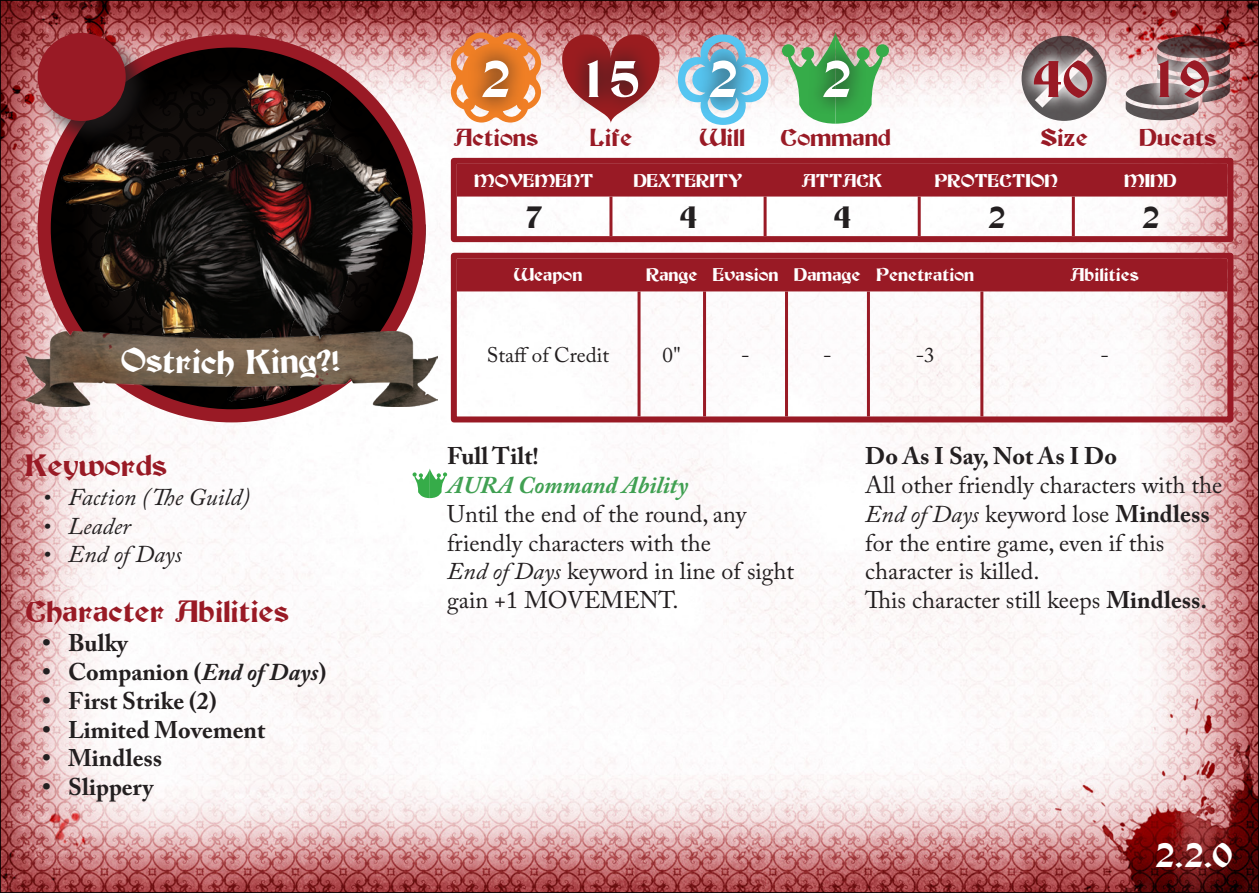
<style>
.page{position:relative;width:1259px;height:893px;background:#fff}
.page>*{position:absolute;margin:0;border:0;box-sizing:border-box;transform-origin:0 0}
.White_Points{font:51px "Buckingham";color:#fff}
.Red_Points{font:51px "Buckingham";color:#991a25}
.Character_Title{font:33.6px "Buckingham";color:#fff}
.Subsection_Headings{font:30px "Buckingham";color:#991a25}
.Stat_Numbers{font:30px "Buckingham";color:#231f20}
.Bold_Headings{font:24px/28.8px "Adobe Caslon Pro";color:#231f20}
.Bold_Headings-2{font:700 24px "Adobe Caslon Pro";color:#231f20}
.t1{font:italic 24px "Adobe Caslon Pro";color:#231f20}
.t2{font:24px "Buckingham";color:#991a25}
.Weapon_Text{font:21px "Adobe Caslon Pro";color:#231f20}
.Subsection_Headings-2{font:18px "Buckingham";color:#fff}
.s1{font-style:italic}
.s2{font-weight:700;font-style:italic;color:#40a052}
.s3{font-weight:700}
</style>
<div class="page">
<div style="left:0;top:0;width:1259px;height:893px;background:#231f20;opacity:.75"></div>
<svg style="left:47px;top:44px;width:369px;height:369px;background:#49322f"></svg>
<h2 class="Character_Title" style="left:201px;top:341px;width:36px">ch</h2>
<p class="Subsection_Headings" style="left:26px;top:446px;width:143px">Keywords</p>
<p class="t1" style="left:43px;top:482px;width:209px">• Faction (The Guild)</p>
<p class="t1" style="left:43px;top:511px;width:90px">• Leader</p>
<p class="t1" style="left:43px;top:540px;width:141px">• End of Days</p>
<p class="Subsection_Headings" style="left:26px;top:593px;width:265px">Character Abilities</p>
<p class="Bold_Headings-2" style="left:43px;top:629px;width:87px">• Bulky</p>
<p class="Bold_Headings-2" style="left:43px;top:658px;width:285px">• Companion (<span class="s1">End of Days</span>)</p>
<p class="Bold_Headings-2" style="left:43px;top:686px;width:176px">• First Strike (2)</p>
<p class="Bold_Headings-2" style="left:43px;top:715px;width:224px">• Limited Movement</p>
<p class="Bold_Headings-2" style="left:43px;top:744px;width:121px">• Mindless</p>
<p class="Bold_Headings-2" style="left:43px;top:773px;width:112px">• Slippery</p>
<p class="White_Points" style="left:479px;top:47px;width:33px">2</p>
<p class="White_Points" style="left:577px;top:47px;width:64px">15</p>
<p class="White_Points" style="left:707px;top:47px;width:33px">2</p>
<p class="White_Points" style="left:820px;top:47px;width:33px">2</p>
<p class="Red_Points" style="left:1031px;top:47px;width:64px">40</p>
<p class="Red_Points" style="left:1148px;top:47px;width:64px">19</p>
<p class="t2" style="left:454px;top:123px;width:86px">Actions</p>
<p class="t2" style="left:590px;top:123px;width:44px">Life</p>
<p class="t2" style="left:699px;top:123px;width:47px">Will</p>
<p class="t2" style="left:780px;top:123px;width:112px">Command</p>
<p class="t2" style="left:1040px;top:123px;width:49px">Size</p>
<p class="t2" style="left:1139px;top:123px;width:78px">Ducats</p>
<p class="Subsection_Headings-2" style="left:474px;top:169px;width:121px">MOVEMENT</p>
<p class="Subsection_Headings-2" style="left:634px;top:169px;width:110px">DEXTERITY</p>
<p class="Subsection_Headings-2" style="left:802px;top:169px;width:82px">ATTACK</p>
<p class="Subsection_Headings-2" style="left:934px;top:169px;width:124px">PROTECTION</p>
<p class="Subsection_Headings-2" style="left:1124px;top:169px;width:54px">MIND</p>
<p class="Stat_Numbers" style="left:525px;top:199px;width:20px">7</p>
<p class="Stat_Numbers" style="left:679px;top:199px;width:20px">4</p>
<p class="Stat_Numbers" style="left:833px;top:199px;width:20px">4</p>
<p class="Stat_Numbers" style="left:987px;top:199px;width:20px">2</p>
<p class="Stat_Numbers" style="left:1141px;top:199px;width:20px">2</p>
<p class="Subsection_Headings-2" style="left:514px;top:264px;width:70px">Weapon</p>
<p class="Subsection_Headings-2" style="left:646px;top:264px;width:53px">Range</p>
<p class="Subsection_Headings-2" style="left:713px;top:264px;width:67px">Evasion</p>
<p class="Subsection_Headings-2" style="left:794px;top:264px;width:68px">Damage</p>
<p class="Subsection_Headings-2" style="left:876px;top:264px;width:99px">Penetration</p>
<p class="Subsection_Headings-2" style="left:1070px;top:264px;width:70px">Abilities</p>
<p class="Weapon_Text" style="left:487px;top:342px;width:124px">Staff of Credit</p>
<p class="Weapon_Text" style="left:662px;top:342px;width:20px">0"</p>
<p class="Weapon_Text" style="left:741px;top:342px;width:10px">-</p>
<p class="Weapon_Text" style="left:823px;top:342px;width:10px">-</p>
<p class="Weapon_Text" style="left:915px;top:342px;width:20px">-3</p>
<p class="Weapon_Text" style="left:1100px;top:342px;width:10px">-</p>
<p class="Bold_Headings-2" style="left:447px;top:442px;width:93px">Full Tilt!</p>
<p class="Bold_Headings" style="left:447px;top:470px;width:348px"><span class="s2">AURA Command Ability<br></span>Until the end of the round, any friendly characters with the<br><span class="s1">End of Days</span> keyword in line of sight gain +1 MOVEMENT.</p>
<p class="Bold_Headings-2" style="left:865px;top:442px;width:253px">Do As I Say, Not As I Do</p>
<p class="Bold_Headings" style="left:865px;top:470px;width:359px">All other friendly characters with the<br><span class="s1">End of Days</span> keyword lose <span class="s3">Mindless </span>for the entire game, even if this character is killed.</p>
<p class="Bold_Headings" style="left:865px;top:585px;width:343px">This character still keeps <span class="s3">Mindless.</span></p>
<p class="Character_Title" style="left:1154px;top:834px;width:80px">2.2.0</p>
</div>
